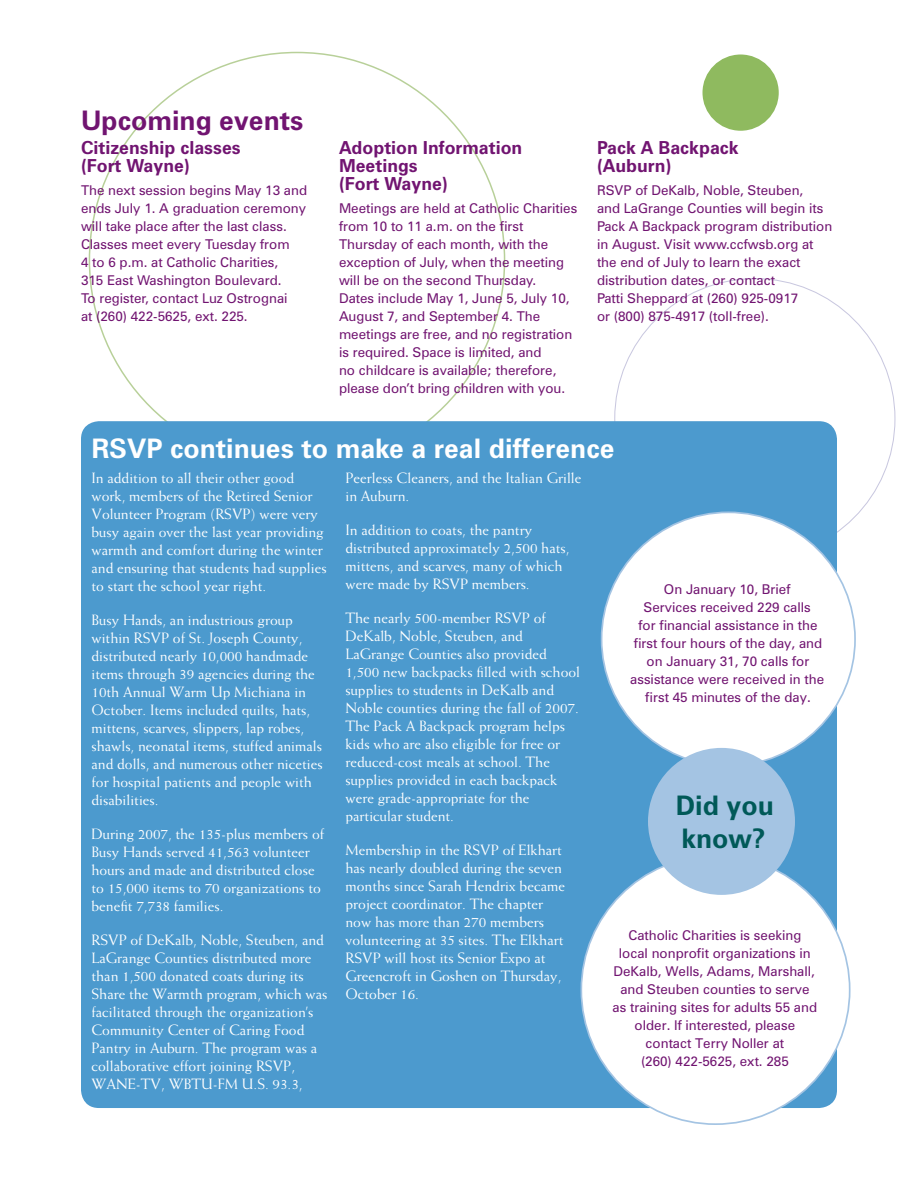
<style>
.page{position:relative;width:918px;height:1188px;background:#fff}
.page>*{position:absolute;margin:0;border:0;box-sizing:border-box;transform-origin:0 0}
.t1{font:700 27px "Zurich BT";color:#fff}
.t2{font:700 27px "Zurich BT";color:#711471}
.t3{font:700 27px/33px "Zurich BT";color:#005958}
.t4{font:700 18px/18px "Zurich BT";color:#711471}
.t5{font:15px/18px "Weiss";color:#fff}
.t6{font:13.5px/18px "Zurich BT";color:#711471}
</style>
<div class="page">
<div style="left:81px;top:421px;width:756px;height:687px;background:#4c9ace;border-radius:18px"></div>
<div style="left:602px;top:512px;width:253px;height:254px;background:#fff;border-radius:50%"></div>
<div style="left:703px;top:55px;width:76px;height:76px;background:#8fba5f;border-radius:50%"></div>
<div style="left:581px;top:856px;width:269px;height:268px;background:#fff;border-radius:50%"></div>
<div style="left:648px;top:748px;width:147px;height:147px;background:#a4c4e3;border-radius:50%"></div>
<h1 class="t2" style="left:81px;top:104px;width:224px">Upcoming events</h1>
<p class="t4" style="left:81px;top:138px;width:161px">Citizenship classes (Fort Wayne)</p>
<p class="t6" style="left:81px;top:181px;width:228px">The next session begins May 13 and ends July 1. A graduation ceremony will take place after the last class.<br>Classes meet every Tuesday from<br>4 to 6 p.m. at Catholic Charities,<br>315 East Washington Boulevard.<br>To register, contact Luz Ostrognai<br>at (260) 422-5625, ext. 225.</p>
<p class="t4" style="left:339px;top:138px;width:185px">Adoption Information<br>Meetings<br>(Fort Wayne)</p>
<p class="t6" style="left:339px;top:199px;width:240px">Meetings are held at Catholic Charities from 10 to 11 a.m. on the first Thursday of each month, with the exception of July, when the meeting will be on the second Thursday.<br>Dates include May 1, June 5, July 10, August 7, and September 4. The meetings are free, and no registration is required. Space is limited, and<br>no childcare is available; therefore, please don’t bring children with you.</p>
<p class="t4" style="left:597px;top:138px;width:143px">Pack A Backpack (Auburn)</p>
<p class="t6" style="left:597px;top:181px;width:237px">RSVP of DeKalb, Noble, Steuben,<br>and LaGrange Counties will begin its Pack A Backpack program distribution in August. Visit www.ccfwsb.org at the end of July to learn the exact distribution dates, or contact<br>Patti Sheppard at (260) 925-0917<br>or (800) 875-4917 (toll-free).</p>
<h1 class="t1" style="left:92px;top:432px;width:525px">RSVP continues to make a real difference</h1>
<p class="t5" style="left:92px;top:468px;width:237px">In addition to all their other good work, members of the Retired Senior Volunteer Program (RSVP) were very busy again over the last year providing warmth and comfort during the winter and ensuring that students had supplies to start the school year right.</p>
<p class="t5" style="left:92px;top:611px;width:233px">Busy Hands, an industrious group within RSVP of St. Joseph County, distributed nearly 10,000 handmade items through 39 agencies during the 10th Annual Warm Up Michiana in October. Items included quilts, hats, mittens, scarves, slippers, lap robes, shawls, neonatal items, stuffed animals and dolls, and numerous other niceties for hospital patients and people with disabilities.</p>
<p class="t5" style="left:92px;top:825px;width:234px">During 2007, the 135-plus members of Busy Hands served 41,563 volunteer hours and made and distributed close to 15,000 items to 70 organizations to benefit 7,738 families.</p>
<p class="t5" style="left:92px;top:931px;width:237px">RSVP of DeKalb, Noble, Steuben, and LaGrange Counties distributed more than 1,500 donated coats during its Share the Warmth program, which was facilitated through the organization’s Community Center of Caring Food Pantry in Auburn. The program was a collaborative effort joining RSVP, WANE-TV, WBTU-FM U.S. 93.3,</p>
<p class="t5" style="left:345px;top:468px;width:237px">Peerless Cleaners, and the Italian Grille in Auburn.</p>
<p class="t5" style="left:345px;top:521px;width:226px">In addition to coats, the pantry distributed approximately 2,500 hats, mittens, and scarves, many of which were made by RSVP members.</p>
<p class="t5" style="left:345px;top:609px;width:236px">The nearly 500-member RSVP of<br>DeKalb, Noble, Steuben, and<br>LaGrange Counties also provided<br>1,500 new backpacks filled with school supplies to students in DeKalb and<br>Noble counties during the fall of 2007.<br>The Pack A Backpack program helps kids who are also eligible for free or reduced-cost meals at school. The supplies provided in each backpack were grade-appropriate for the particular student.</p>
<p class="t5" style="left:345px;top:841px;width:221px">Membership in the RSVP of Elkhart has nearly doubled during the seven months since Sarah Hendrix became project coordinator. The chapter now has more than 270 members volunteering at 35 sites. The Elkhart<br>RSVP will host its Senior Expo at<br>Greencroft in Goshen on Thursday,<br>October 16.</p>
<p class="t6" style="left:630px;top:580px;width:196px;text-align:center">On January 10, Brief<br>Services received 229 calls<br>for financial assistance in the first four hours of the day, and on January 31, 70 calls for assistance were received in the first 45 minutes of the day.</p>
<h1 class="t3" style="left:676px;top:789px;width:100px">Did you know?</h1>
<p class="t6" style="left:613px;top:926px;width:206px;text-align:center">Catholic Charities is seeking local nonprofit organizations in<br>DeKalb, Wells, Adams, Marshall, and Steuben counties to serve as training sites for adults 55 and older. If interested, please contact Terry Noller at<br>(260) 422-5625, ext. 285</p>
</div>
